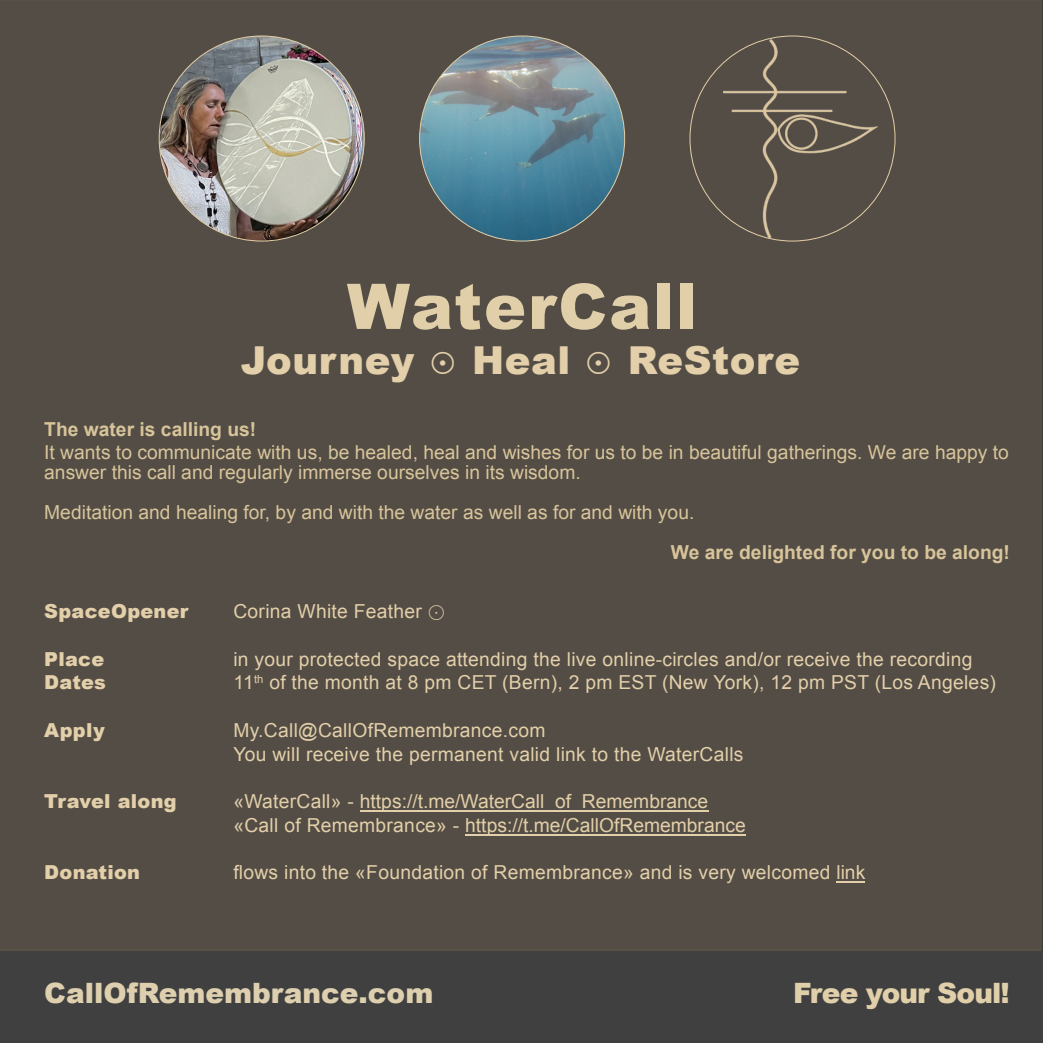
<style>
.page{position:relative;width:1043px;height:1043px;background:#fff}
.page>*{position:absolute;margin:0;border:0;box-sizing:border-box;transform-origin:0 0}
.t1{font:900 63px "Arial";letter-spacing:.03em;color:#e1cfaa}
.t2{font:900 38.5px "Arial";letter-spacing:.015em;color:#e3cfa9}
.t3{font:900 28px "Arial";color:#ded0af}
.t4{font:900 28px "Arial";letter-spacing:-.03em;color:#e1cfaa}
.t5{font:19.25px/23.8px "Arial";letter-spacing:.015em;color:#e3cfa9}
.t6{font:19.25px/19.9px "Arial";color:#d8c49a}
.t7{font:700 19.25px "Arial";color:#d8c49a}
.t8{font:900 19.25px "Arial";letter-spacing:.015em;color:#e3cfa9}
</style>
<div class="page">
<div style="left:0;top:0;width:1042px;height:1042px;background:#404040"></div>
<div style="left:0;top:0;width:1040px;height:949px;background:#534d45"></div>
<img style="left:723px;top:39px;width:153px;height:199px">
<hr style="left:360px;top:809px;width:348px;height:2px;background:#e3cfa9">
<hr style="left:465px;top:833px;width:280px;height:2px;background:#e3cfa9">
<svg style="left:836px;top:881px;width:29px;height:1px"></svg>
<img style="left:159px;top:36px;width:205px;height:205px;border-radius:50%">
<img style="left:419px;top:36px;width:205px;height:205px;border-radius:50%">
<h1 class="t1" style="left:347px;top:284px;width:352px">WaterCall</h1>
<h2 class="t2" style="left:241px;top:346px;width:560px">Journey ☉ Heal ☉ ReStore</h2>
<p class="t7" style="left:44px;top:421px;width:213px">The water is calling us!</p>
<p class="t6" style="left:44px;top:444px;width:965px">It wants to communicate with us, be healed, heal and wishes for us to be in beautiful gatherings. We are happy to answer this call and regularly immerse ourselves in its wisdom.</p>
<p class="t6" style="left:44px;top:504px;width:651px">Meditation and healing for, by and with the water as well as for and with you.</p>
<p class="t7" style="left:670px;top:544px;width:340px">We are delighted for you to be along!</p>
<p class="t8" style="left:44px;top:604px;width:146px">SpaceOpener</p>
<p class="t5" style="left:233px;top:601px;width:213px">Corina White Feather ⨀</p>
<p class="t8" style="left:44px;top:651px;width:61px">Place</p>
<p class="t5" style="left:233px;top:648px;width:740px">in your protected space attending the live online-circles and/or receive the recording</p>
<p class="t8" style="left:44px;top:675px;width:63px">Dates</p>
<p class="t5" style="left:233px;top:672px;width:763px">11<sup>th</sup> of the month at 8 pm CET (Bern), 2 pm EST (New York), 12 pm PST (Los Angeles)</p>
<p class="t8" style="left:44px;top:722px;width:62px">Apply</p>
<p class="t5" style="left:233px;top:719px;width:511px">My.Call@CallOfRemembrance.com<br>You will receive the permanent valid link to the WaterCalls</p>
<p class="t8" style="left:44px;top:794px;width:134px">Travel along</p>
<p class="t5" style="left:233px;top:790px;width:513px">«WaterCall» - https://t.me/WaterCall_of_Remembrance «Call of Remembrance» - https://t.me/CallOfRemembrance</p>
<p class="t8" style="left:44px;top:865px;width:97px">Donation</p>
<p class="t5" style="left:233px;top:862px;width:633px">flows into the «Foundation of Remembrance» and is very welcomed link</p>
<h3 class="t3" style="left:44px;top:982px;width:390px">CallOfRemembrance.com</h3>
<h3 class="t4" style="left:792px;top:982px;width:218px">Free your Soul!</h3>
</div>
